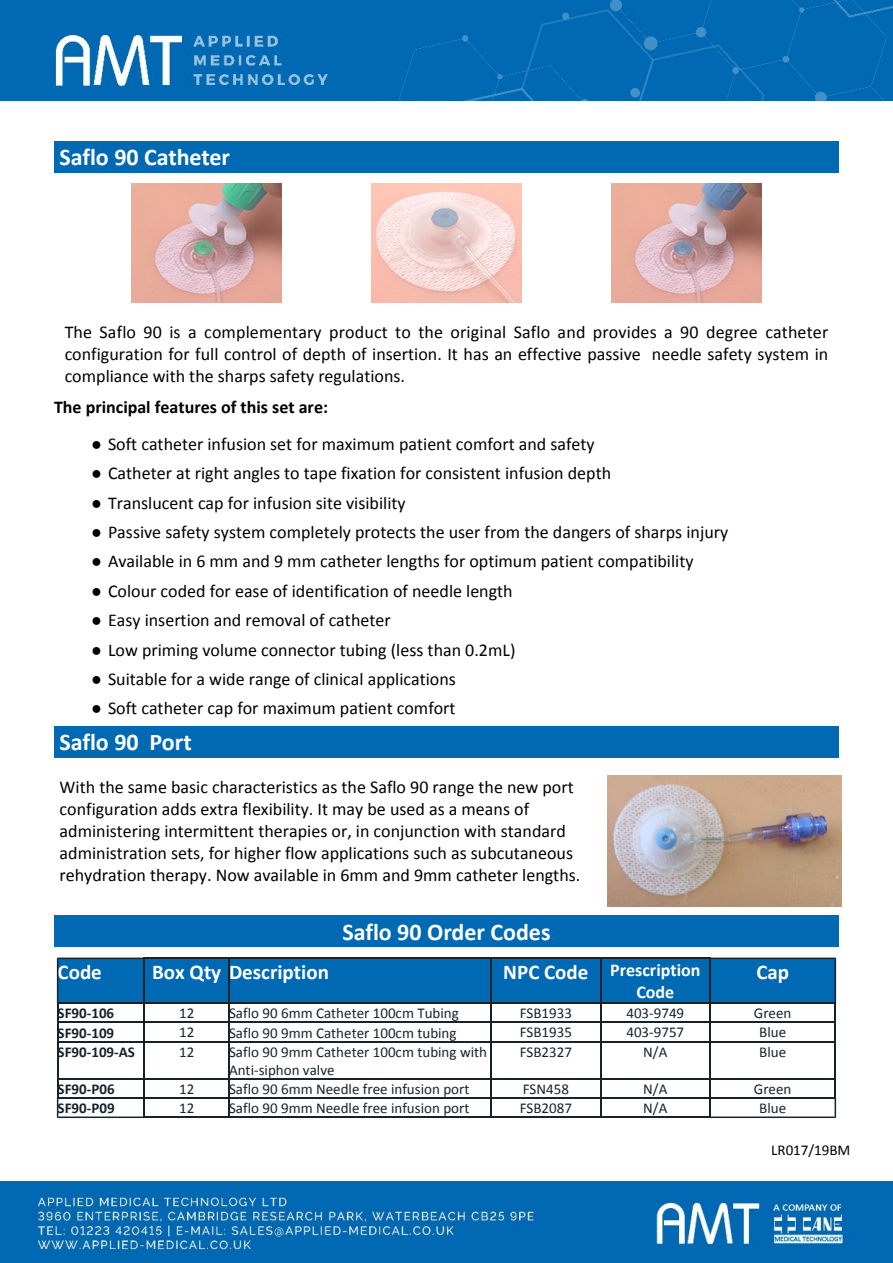
<style>
.page{position:relative;width:893px;height:1263px;background:#fff}
.page>*{position:absolute;margin:0;border:0;box-sizing:border-box;transform-origin:0 0}
.t1{font:700 24px "Calibri";color:#fff}
.t2{font:700 21px "Calibri";color:#fff}
.t3{font:18px/22px "Calibri";color:#000;text-align:justify}
.t4{font:700 18px "Calibri";color:#000}
.t5{font:700 18px/22px "Calibri";color:#fff}
.t6{font:15px/18.3px "Calibri";color:#17232b}
.t7{font:700 15px "Calibri";color:#17232b}
.t8{font:15px "Calibri";color:#000}
.s1{font-family:"Times New Roman"}
.s2{font-size:21px}
</style>
<div class="page">
<img style="left:0;top:1182px;width:893px;height:81px">
<img style="left:0;top:0;width:893px;height:101px">
<div style="left:54px;top:141px;width:785px;height:32px;background:#0069b3"></div>
<img style="left:612px;top:183px;width:149px;height:120px">
<img style="left:132px;top:183px;width:149px;height:120px">
<img style="left:372px;top:183px;width:149px;height:120px">
<div style="left:54px;top:726px;width:785px;height:31px;background:#0069b3"></div>
<img style="left:607px;top:775px;width:234px;height:131px">
<div style="left:144px;top:958px;width:85px;height:45px;background:#0069b3"></div>
<div style="left:229px;top:958px;width:262px;height:45px;background:#0069b3"></div>
<div style="left:491px;top:958px;width:110px;height:45px;background:#0069b3"></div>
<div style="left:601px;top:958px;width:109px;height:45px;background:#0069b3"></div>
<hr style="left:144px;top:957px;width:86px;height:2px;background:#17232b">
<hr style="left:228px;top:957px;width:264px;height:2px;background:#17232b">
<hr style="left:490px;top:957px;width:111px;height:2px;background:#17232b">
<hr style="left:600px;top:957px;width:111px;height:2px;background:#17232b">
<hr style="left:144px;top:1002px;width:86px;height:2px;background:#17232b">
<hr style="left:228px;top:1002px;width:264px;height:2px;background:#17232b">
<hr style="left:490px;top:1002px;width:111px;height:2px;background:#17232b">
<hr style="left:600px;top:1002px;width:111px;height:2px;background:#17232b">
<hr style="left:144px;top:1022px;width:86px;height:1px;background:#17232b">
<hr style="left:228px;top:1022px;width:264px;height:1px;background:#17232b">
<hr style="left:490px;top:1022px;width:111px;height:1px;background:#17232b">
<hr style="left:600px;top:1022px;width:111px;height:1px;background:#17232b">
<hr style="left:144px;top:1041px;width:86px;height:1px;background:#17232b">
<hr style="left:228px;top:1041px;width:264px;height:1px;background:#17232b">
<hr style="left:490px;top:1041px;width:111px;height:1px;background:#17232b">
<hr style="left:600px;top:1041px;width:111px;height:1px;background:#17232b">
<hr style="left:144px;top:1078px;width:86px;height:2px;background:#17232b">
<hr style="left:228px;top:1078px;width:264px;height:2px;background:#17232b">
<hr style="left:490px;top:1078px;width:111px;height:2px;background:#17232b">
<hr style="left:600px;top:1078px;width:111px;height:2px;background:#17232b">
<hr style="left:144px;top:1097px;width:86px;height:2px;background:#17232b">
<hr style="left:228px;top:1097px;width:264px;height:2px;background:#17232b">
<hr style="left:490px;top:1097px;width:111px;height:2px;background:#17232b">
<hr style="left:600px;top:1097px;width:111px;height:2px;background:#17232b">
<hr style="left:144px;top:1116px;width:86px;height:2px;background:#17232b">
<hr style="left:228px;top:1116px;width:264px;height:2px;background:#17232b">
<hr style="left:490px;top:1116px;width:111px;height:2px;background:#17232b">
<hr style="left:600px;top:1116px;width:111px;height:2px;background:#17232b">
<hr style="left:57px;top:1041px;width:1px;height:39px;background:#17232b">
<svg style="left:57px;top:957px;width:88px;height:85px"></svg>
<hr style="left:144px;top:1041px;width:1px;height:39px;background:#17232b">
<svg style="left:57px;top:1078px;width:88px;height:40px"></svg>
<hr style="left:228px;top:957px;width:2px;height:47px;background:#17232b">
<hr style="left:228px;top:1002px;width:2px;height:21px;background:#17232b">
<hr style="left:228px;top:1022px;width:2px;height:20px;background:#17232b">
<hr style="left:228px;top:1041px;width:2px;height:39px;background:#17232b">
<hr style="left:228px;top:1078px;width:2px;height:21px;background:#17232b">
<hr style="left:228px;top:1097px;width:2px;height:21px;background:#17232b">
<hr style="left:490px;top:957px;width:2px;height:47px;background:#17232b">
<hr style="left:490px;top:1002px;width:2px;height:21px;background:#17232b">
<hr style="left:490px;top:1022px;width:2px;height:20px;background:#17232b">
<hr style="left:490px;top:1041px;width:2px;height:39px;background:#17232b">
<hr style="left:490px;top:1078px;width:2px;height:21px;background:#17232b">
<hr style="left:490px;top:1097px;width:2px;height:21px;background:#17232b">
<hr style="left:600px;top:957px;width:1px;height:47px;background:#17232b">
<svg style="left:600px;top:1004px;width:1px;height:37px"></svg>
<hr style="left:600px;top:1041px;width:1px;height:39px;background:#17232b">
<svg style="left:600px;top:1080px;width:1px;height:36px"></svg>
<hr style="left:709px;top:1041px;width:2px;height:39px;background:#17232b">
<svg style="left:709px;top:957px;width:127px;height:85px"></svg>
<hr style="left:835px;top:1041px;width:1px;height:39px;background:#17232b">
<svg style="left:709px;top:1078px;width:127px;height:40px"></svg>
<div style="left:54px;top:915px;width:785px;height:32px;background:#0069b3"></div>
<h1 class="t1" style="left:59px;top:147px;width:172px">Saflo 90 Catheter</h1>
<p class="t3" style="left:65px;top:323px;width:765px">The Saflo 90 is a complementary product to the original Saflo and provides a 90 degree catheter configuration for full control of depth of insertion. It has an effective passive needle safety system in compliance with the sharps safety regulations.</p>
<p class="t4" style="left:54px;top:399px;width:276px">The principal features of this set are:</p>
<p class="t3" style="left:91px;top:434px;width:505px"><span class="s1">●</span> Soft catheter infusion set for maximum patient comfort and safety</p>
<p class="t3" style="left:91px;top:464px;width:522px"><span class="s1">●</span> Catheter at right angles to tape fixation for consistent infusion depth</p>
<p class="t3" style="left:91px;top:493px;width:316px"><span class="s1">●</span> Translucent cap for infusion site visibility</p>
<p class="t3" style="left:91px;top:522px;width:639px"><span class="s1">●</span> Passive safety system completely protects the user from the dangers of sharps injury</p>
<p class="t3" style="left:91px;top:552px;width:604px"><span class="s1">●</span> Available in 6 mm and 9 mm catheter lengths for optimum patient compatibility</p>
<p class="t3" style="left:91px;top:581px;width:423px"><span class="s1">●</span> Colour coded for ease of identification of needle length</p>
<p class="t3" style="left:91px;top:611px;width:301px"><span class="s1">●</span> Easy insertion and removal of catheter</p>
<p class="t3" style="left:91px;top:640px;width:426px"><span class="s1">●</span> Low priming volume connector tubing (less than 0.2mL)</p>
<p class="t3" style="left:91px;top:669px;width:366px"><span class="s1">●</span> Suitable for a wide range of clinical applications</p>
<p class="t3" style="left:91px;top:699px;width:366px"><span class="s1">●</span> Soft catheter cap for maximum patient comfort</p>
<h1 class="t1" style="left:59px;top:732px;width:134px">Saflo 90 Port</h1>
<p class="t3" style="left:60px;top:778px;width:522px;text-align:left">With the same basic characteristics as the Saflo 90 range the new port configuration adds extra flexibility. It may be used as a means of administering intermittent therapies or, in conjunction with standard administration sets, for higher flow applications such as subcutaneous rehydration therapy. Now available in 6mm and 9mm catheter lengths.</p>
<h1 class="t1" style="left:342px;top:921px;width:210px">Saflo 90 Order Codes</h1>
<p class="t2" style="left:58px;top:963px;width:46px">Code</p>
<p class="t2" style="left:152px;top:963px;width:178px">Box Qty Description</p>
<p class="t5" style="left:636px;top:961px;width:66px;text-indent:-133px"><span class="s2">NPC Code</span> Prescription<br>Code</p>
<p class="t2" style="left:756px;top:963px;width:34px">Cap</p>
<p class="t7" style="left:58px;top:1007px;width:58px">SF90-106</p>
<p class="t6" style="left:179px;top:1005px;width:17px">12</p>
<p class="t6" style="left:229px;top:1005px;width:231px">Saflo 90 6mm Catheter 100cm Tubing</p>
<p class="t6" style="left:520px;top:1005px;width:54px">FSB1933</p>
<p class="t6" style="left:626px;top:1005px;width:59px">403-9749</p>
<p class="t6" style="left:754px;top:1005px;width:39px">Green</p>
<p class="t7" style="left:58px;top:1026px;width:58px">SF90-109</p>
<p class="t6" style="left:179px;top:1024px;width:17px">12</p>
<p class="t6" style="left:229px;top:1025px;width:229px">Saflo 90 9mm Catheter 100cm tubing</p>
<p class="t6" style="left:520px;top:1024px;width:54px">FSB1935</p>
<p class="t6" style="left:626px;top:1024px;width:59px">403-9757</p>
<p class="t6" style="left:759px;top:1024px;width:28px">Blue</p>
<p class="t7" style="left:58px;top:1045px;width:79px">SF90-109-AS</p>
<p class="t6" style="left:179px;top:1044px;width:17px">12</p>
<p class="t6" style="left:229px;top:1044px;width:260px">Saflo 90 9mm Catheter 100cm tubing with<br>Anti-siphon valve</p>
<p class="t6" style="left:520px;top:1044px;width:54px">FSB2327</p>
<p class="t6" style="left:643px;top:1044px;width:26px">N/A</p>
<p class="t6" style="left:759px;top:1044px;width:28px">Blue</p>
<p class="t7" style="left:58px;top:1083px;width:58px">SF90-P06</p>
<p class="t6" style="left:179px;top:1081px;width:17px">12</p>
<p class="t6" style="left:229px;top:1081px;width:242px">Saflo 90 6mm Needle free infusion port</p>
<p class="t6" style="left:523px;top:1081px;width:48px">FSN458</p>
<p class="t6" style="left:643px;top:1081px;width:26px">N/A</p>
<p class="t6" style="left:754px;top:1081px;width:39px">Green</p>
<p class="t7" style="left:58px;top:1102px;width:58px">SF90-P09</p>
<p class="t6" style="left:179px;top:1100px;width:17px">12</p>
<p class="t6" style="left:229px;top:1100px;width:242px">Saflo 90 9mm Needle free infusion port</p>
<p class="t6" style="left:520px;top:1100px;width:54px">FSB2087</p>
<p class="t6" style="left:643px;top:1100px;width:26px">N/A</p>
<p class="t6" style="left:759px;top:1100px;width:28px">Blue</p>
<p class="t8" style="left:771px;top:1143px;width:81px">LR017/19BM</p>
</div>
